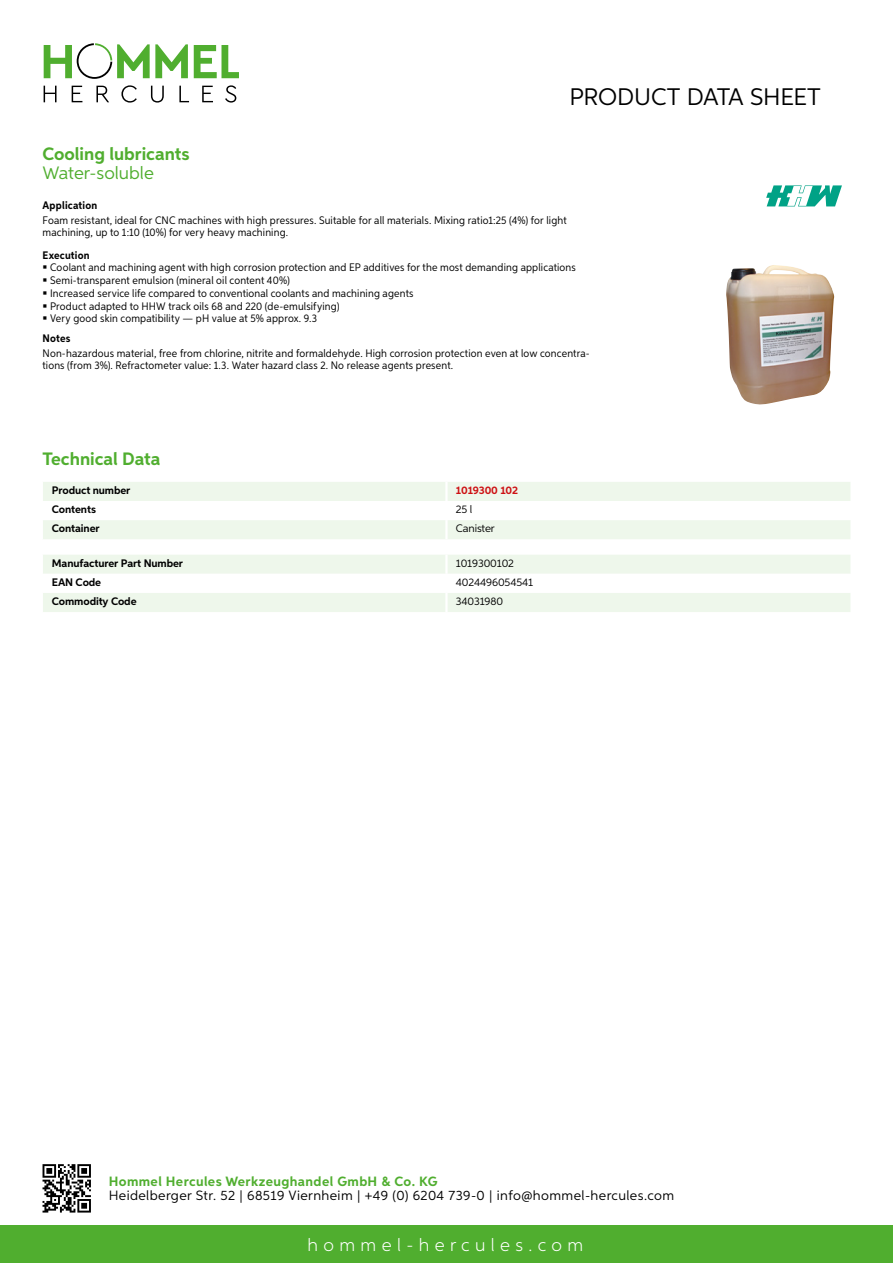
<style>
.page{position:relative;width:893px;height:1263px;background:#fff}
.page>*{position:absolute;margin:0;border:0;box-sizing:border-box;transform-origin:0 0}
.t1{font:24px "Aspira";letter-spacing:-.01em;color:#000}
.t2{font:700 18px "Aspira";color:#50ae2f}
.t3{font:300 18px "Aspira";letter-spacing:.3em;color:#fff}
.t4{font:18px "Aspira";color:#50ae2f}
.t5{font:13.5px "Aspira";letter-spacing:.03em;color:#000}
.t6{font:700 13.5px "Aspira";letter-spacing:.03em;color:#50ae2f}
.t7{font:10.95px/12.8px "Aspira Nar";letter-spacing:.015em;color:#000}
.t8{font:700 10.95px "Aspira";letter-spacing:-.01em;color:#000}
.t9{font:10.95px "Aspira";letter-spacing:-.01em;color:#000}
.t10{font:700 10.95px "Aspira Nar";letter-spacing:.015em;color:#000}
.t11{font:700 10.95px "Aspira";letter-spacing:-.01em;color:#cd1013}
</style>
<div class="page">
<div style="left:0;top:1226px;width:893px;height:37px;background:#50ae2f"></div>
<svg style="left:43px;top:1164px;width:48px;height:48px"></svg>
<svg style="left:194px;top:45px;width:45px;height:33px"></svg>
<svg style="left:44px;top:43px;width:144px;height:36px"></svg>
<svg style="left:44px;top:86px;width:13px;height:16px"></svg>
<svg style="left:72px;top:86px;width:10px;height:16px"></svg>
<svg style="left:96px;top:86px;width:13px;height:16px"></svg>
<svg style="left:121px;top:85px;width:16px;height:18px"></svg>
<svg style="left:151px;top:86px;width:13px;height:17px"></svg>
<svg style="left:179px;top:86px;width:10px;height:16px"></svg>
<svg style="left:202px;top:86px;width:11px;height:16px"></svg>
<svg style="left:225px;top:85px;width:11px;height:18px"></svg>
<svg style="left:43px;top:482px;width:807px;height:57px"></svg>
<hr style="left:445px;top:520px;width:3px;height:19px;background:#fff">
<svg style="left:43px;top:555px;width:807px;height:57px"></svg>
<hr style="left:445px;top:593px;width:3px;height:19px;background:#fff">
<img style="left:726px;top:265px;width:108px;height:140px">
<svg style="left:766px;top:185px;width:76px;height:21px"></svg>
<h1 class="t1" style="left:569px;top:82px;width:253px">Product data sh eet</h1>
<h2 class="t2" style="left:43px;top:142px;width:149px">Cooling lubricants</h2>
<h2 class="t4" style="left:43px;top:162px;width:113px">Water-soluble</h2>
<p class="t10" style="left:43px;top:199px;width:56px">Application</p>
<p class="t7" style="left:43px;top:214px;width:526px;line-height:12px">Foam resistant, ideal for CNC machines with high pressures. Suitable for all materials. Mixing ratio1:25 (4%) for light machining, up to 1:10 (10%) for very heavy machining.</p>
<p class="t10" style="left:43px;top:248px;width:49px">Execution</p>
<p class="t7" style="left:50px;top:261px;width:527px">Coolant and machining agent with high corrosion protection and EP additives for the most demanding applications Semi-transparent emulsion (mineral oil content 40%)<br>Increased service life compared to conventional coolants and machining agents<br>Product adapted to HHW track oils 68 and 220 (de-emulsifying)<br>Very good skin compatibility — pH value at 5% approx. 9.3</p>
<p class="t10" style="left:43px;top:331px;width:29px">Notes</p>
<p class="t7" style="left:43px;top:347px;width:549px;line-height:12px">Non-hazardous material, free from chlorine, nitrite and formaldehyde. High corrosion protection even at low concentra&shy;tions (from 3%). Refractometer value: 1.3. Water hazard class 2. No release agents present.</p>
<h2 class="t2" style="left:43px;top:448px;width:120px">Technical Data</h2>
<p class="t8" style="left:52px;top:483px;width:80px">Product number</p>
<p class="t11" style="left:456px;top:483px;width:64px">1019300 102</p>
<p class="t8" style="left:52px;top:502px;width:46px">Contents</p>
<p class="t9" style="left:456px;top:502px;width:18px">25 l</p>
<p class="t8" style="left:52px;top:521px;width:49px">Container</p>
<p class="t9" style="left:456px;top:522px;width:40px">Canister</p>
<p class="t8" style="left:52px;top:556px;width:133px">Manufacturer Part Number</p>
<p class="t9" style="left:456px;top:556px;width:60px">1019300102</p>
<p class="t8" style="left:52px;top:575px;width:51px">EAN Code</p>
<p class="t9" style="left:456px;top:575px;width:79px">4024496054541</p>
<p class="t8" style="left:52px;top:594px;width:86px">Commodity Code</p>
<p class="t9" style="left:456px;top:594px;width:49px">34031980</p>
<p class="t6" style="left:109px;top:1172px;width:330px">Hommel Hercules Werkzeughandel GmbH &amp; Co. KG</p>
<p class="t5" style="left:109px;top:1187px;width:567px">Heidelberger Str. 52 | 68519 Viernheim | +49 (0) 6204 739-0 | info@hommel-hercules.com</p>
<h2 class="t3" style="left:307px;top:1234px;width:277px">hommel-hercules.com</h2>
</div>
